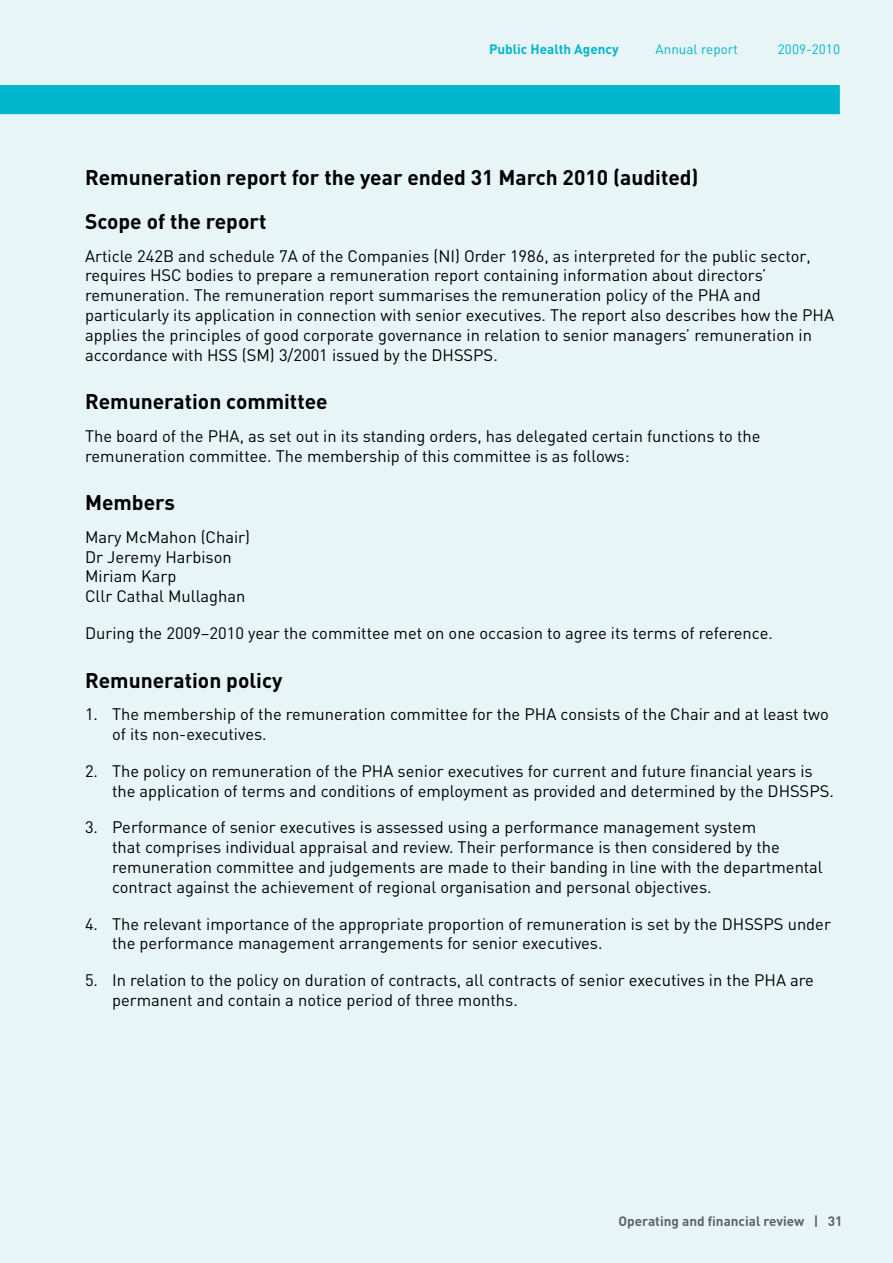
<style>
.page{position:relative;width:893px;height:1263px;background:#e7f5f7}
.page>*{position:absolute;margin:0;border:0;box-sizing:border-box;transform-origin:0 0}
.t1{font:700 21px/44.4px "DIN";color:#000}
.t2{font:16.5px/19.8px "DIN";color:#000}
.t3{font:700 13.5px "DIN";color:#636466}
.t4{font:13.5px "DIN";color:#00b5cc}
.t5{font:700 13.5px "DIN";color:#00b5cc}
</style>
<div class="page">
<div style="left:0;top:85px;width:840px;height:29px;background:#00b5cc"></div>
<p class="t5" style="left:489px;top:40px;width:131px">Public Health Agency</p>
<p class="t4" style="left:655px;top:40px;width:84px">Annual report</p>
<p class="t4" style="left:778px;top:40px;width:64px">2009-2010</p>
<p class="t1" style="left:85px;top:154px;width:615px">Remuneration report for the year ended 31 March 2010 (audited)<br>Scope of the report</p>
<p class="t2" style="left:85px;top:245px;width:751px">Article 242B and schedule 7A of the Companies (NI) Order 1986, as interpreted for the public sector, requires HSC bodies to prepare a remuneration report containing information about directors’ remuneration. The remuneration report summarises the remuneration policy of the PHA and particularly its application in connection with senior executives. The report also describes how the PHA applies the principles of good corporate governance in relation to senior managers’ remuneration in accordance with HSS (SM) 3/2001 issued by the DHSSPS.</p>
<p class="t1" style="left:85px;top:379px;width:244px">Remuneration committee</p>
<p class="t2" style="left:85px;top:426px;width:677px">The board of the PHA, as set out in its standing orders, has delegated certain functions to the remuneration committee. The membership of this committee is as follows:</p>
<p class="t1" style="left:85px;top:480px;width:92px">Members</p>
<p class="t2" style="left:85px;top:527px;width:167px">Mary McMahon (Chair)<br>Dr Jeremy Harbison<br>Miriam Karp<br>Cllr Cathal Mullaghan</p>
<p class="t2" style="left:85px;top:623px;width:689px">During the 2009–2010 year the committee met on one occasion to agree its terms of reference.</p>
<p class="t1" style="left:85px;top:657px;width:199px">Remuneration policy</p>
<p class="t2" style="left:112px;top:704px;width:718px;text-indent:-27px">1. The membership of the remuneration committee for the PHA consists of the Chair and at least two of its non-executives.</p>
<p class="t2" style="left:112px;top:761px;width:723px;text-indent:-27px">2. The policy on remuneration of the PHA senior executives for current and future financial years is the application of terms and conditions of employment as provided and determined by the DHSSPS.</p>
<p class="t2" style="left:112px;top:817px;width:712px;text-indent:-27px">3. Performance of senior executives is assessed using a performance management system<br>that comprises individual appraisal and review. Their performance is then considered by the remuneration committee and judgements are made to their banding in line with the departmental contract against the achievement of regional organisation and personal objectives.</p>
<p class="t2" style="left:112px;top:913px;width:720px;text-indent:-27px">4. The relevant importance of the appropriate proportion of remuneration is set by the DHSSPS under the performance management arrangements for senior executives.</p>
<p class="t2" style="left:112px;top:970px;width:703px;text-indent:-27px">5. In relation to the policy on duration of contracts, all contracts of senior executives in the PHA are permanent and contain a notice period of three months.</p>
<p class="t3" style="left:618px;top:1213px;width:226px">Operating and financial review | 31</p>
</div>
